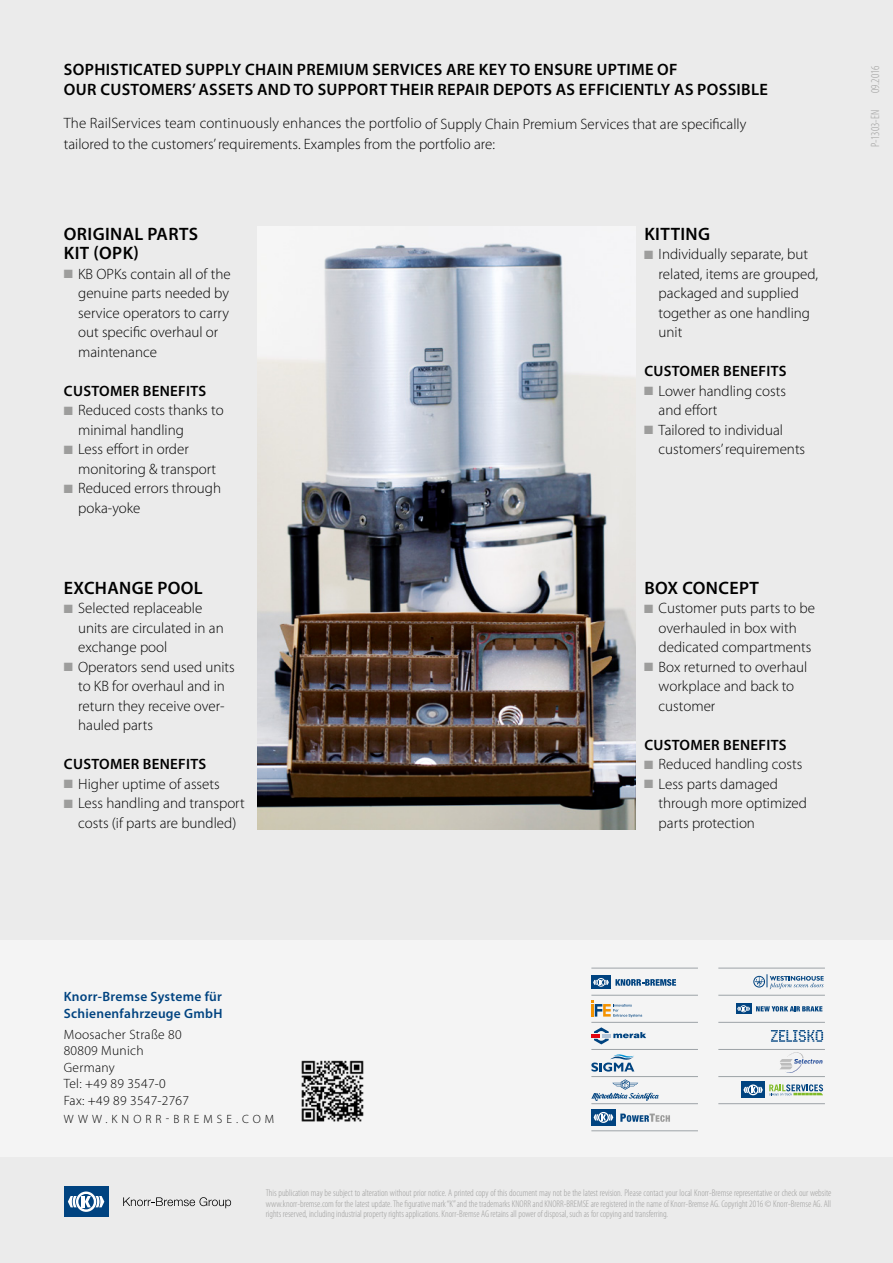
<style>
.page{position:relative;width:893px;height:1263px;background:#ebebeb}
.page>*{position:absolute;margin:0;border:0;box-sizing:border-box;transform-origin:0 0}
.t1{font:600 18px/19.5px "Myriad Pro";letter-spacing:.02em;color:#000}
.t2{font:600 16.5px/19.5px "Myriad Pro";letter-spacing:.02em;color:#000}
.t3{font:300 15px/19.5px "Myriad Pro";color:#000}
.t4{font:600 15px "Myriad Pro";letter-spacing:.02em;color:#000}
.t5{font:300 13.5px/16.5px "Myriad Pro";letter-spacing:.02em;color:#000}
.t6{font:600 13.5px/16.5px "Myriad Pro";letter-spacing:.02em;color:#004380}
.t7{font:300 12px "Myriad Pro";letter-spacing:.35em;color:#000}
.t8{font:300 condensed 12px "Myriad Pro";color:#9d9d9c}
.t9{font:300 condensed 9.75px/10.5px "Myriad Pro";color:#9d9d9c;text-align:justify}
.s1{color:#9d9d9c}
</style>
<div class="page">
<div style="left:0;top:940px;width:893px;height:217px;background:#f4f4f4"></div>
<svg style="left:123px;top:1197px;width:108px;height:11px"></svg>
<div style="left:64px;top:1186px;width:44px;height:30px;background:#004380"></div>
<svg style="left:68px;top:1191px;width:36px;height:21px"></svg>
<img style="left:301px;top:1060px;width:63px;height:62px">
<img style="left:257px;top:226px;width:379px;height:603px">
<div style="left:591px;top:1109px;width:24px;height:17px;background:#004380"></div>
<svg style="left:594px;top:1112px;width:19px;height:11px"></svg>
<svg style="left:620px;top:1113px;width:50px;height:9px"></svg>
<svg style="left:615px;top:979px;width:61px;height:7px"></svg>
<div style="left:591px;top:976px;width:20px;height:13px;background:#004380"></div>
<svg style="left:593px;top:978px;width:16px;height:9px"></svg>
<svg style="left:591px;top:1079px;width:68px;height:22px"></svg>
<svg style="left:591px;top:1000px;width:51px;height:17px"></svg>
<svg style="left:591px;top:1054px;width:43px;height:17px"></svg>
<svg style="left:591px;top:1027px;width:55px;height:17px"></svg>
<hr style="left:591px;top:968px;width:107px;height:1px;background:#9da3a7">
<hr style="left:591px;top:995px;width:107px;height:1px;background:#9da3a7">
<hr style="left:591px;top:1049px;width:107px;height:1px;background:#9da3a7">
<hr style="left:591px;top:1103px;width:107px;height:1px;background:#9da3a7">
<hr style="left:591px;top:1130px;width:107px;height:1px;background:#9da3a7">
<hr style="left:591px;top:1022px;width:107px;height:1px;background:#9da3a7">
<hr style="left:591px;top:1076px;width:107px;height:1px;background:#9da3a7">
<div style="left:753px;top:976px;width:12px;height:11px;border:1px solid #004380;border-radius:50%"></div>
<svg style="left:755px;top:974px;width:69px;height:15px"></svg>
<svg style="left:771px;top:1030px;width:52px;height:12px"></svg>
<svg style="left:780px;top:1052px;width:42px;height:21px"></svg>
<svg style="left:769px;top:1084px;width:54px;height:12px"></svg>
<div style="left:741px;top:1082px;width:24px;height:16px;background:#004380"></div>
<svg style="left:743px;top:1084px;width:20px;height:11px"></svg>
<div style="left:736px;top:1003px;width:15px;height:11px;background:#004380"></div>
<svg style="left:737px;top:1005px;width:13px;height:7px"></svg>
<svg style="left:756px;top:1006px;width:66px;height:5px"></svg>
<hr style="left:718px;top:1076px;width:107px;height:1px;background:#9da3a7">
<hr style="left:718px;top:1103px;width:107px;height:1px;background:#9da3a7">
<hr style="left:718px;top:995px;width:107px;height:1px;background:#9da3a7">
<hr style="left:718px;top:1022px;width:107px;height:1px;background:#9da3a7">
<hr style="left:718px;top:1049px;width:107px;height:1px;background:#9da3a7">
<hr style="left:718px;top:968px;width:107px;height:1px;background:#9da3a7">
<p class="t2" style="left:64px;top:60px;width:615px">SOPHISTICATED SUPPLY CHAIN PREMIUM SERVICES ARE KEY TO ENSURE UPTIME OF<br>OUR CUSTOMERS’ ASSETS AND TO SUPPORT THEIR REPAIR DEPOTS AS EFFI</p>
<p class="t2" style="left:610px;top:79px;width:20px">CIENTLY</p>
<p class="t2" style="left:674px;top:79px;width:95px">AS POSSIBLE</p>
<p class="t3" style="left:64px;top:113px;width:684px;line-height:20.2px">The RailServices team continuously enhances the portfolio of Supply Chain Premium Services that are specifically tailored to the customers’ requirements. Examples from the portfolio are:</p>
<p class="t1" style="left:64px;top:224px;width:136px">ORIGINAL PARTS<br>KIT (OP K)</p>
<p class="t3" style="left:78px;top:264px;width:154px;text-indent:-14px"><span class="s1">■</span> KB OPKs contain all of the genuine parts needed by service operators to carry out specific overhaul or maintenance</p>
<p class="t4" style="left:64px;top:381px;width:144px">CUSTOMER BENEFITS</p>
<p class="t3" style="left:78px;top:401px;width:147px;text-indent:-14px"><span class="s1">■</span> Reduced costs thanks to minimal handling</p>
<p class="t3" style="left:78px;top:440px;width:140px;text-indent:-14px"><span class="s1">■</span> Less effort in order monitoring &amp; transport</p>
<p class="t3" style="left:78px;top:479px;width:144px;text-indent:-14px"><span class="s1">■</span> Reduced errors through poka-yoke</p>
<p class="t1" style="left:64px;top:578px;width:33px">EXCHA</p>
<p class="t1" style="left:119px;top:578px;width:85px">NGE POOL</p>
<p class="t3" style="left:78px;top:599px;width:147px;text-indent:-14px"><span class="s1">■</span> Selected replaceable units are circulated in an exchange pool</p>
<p class="t3" style="left:78px;top:657px;width:158px;text-indent:-14px"><span class="s1">■</span> Operators send used units to KB for overhaul and in return they receive over&shy;hauled parts</p>
<p class="t4" style="left:64px;top:755px;width:144px">CUSTOMER BENEFITS</p>
<p class="t3" style="left:64px;top:774px;width:157px"><span class="s1">■</span> Higher uptime of assets</p>
<p class="t3" style="left:64px;top:794px;width:182px;text-align:center"><span class="s1">■</span> Less handling and transport costs (if parts are bundled)</p>
<p class="t1" style="left:644px;top:224px;width:66px">KITTING</p>
<p class="t3" style="left:659px;top:245px;width:161px;text-indent:-14px"><span class="s1">■</span> Individually separate, but related, items are grouped, packaged and supplied together as one handling unit</p>
<p class="t4" style="left:644px;top:362px;width:144px">CUSTOMER BENEFITS</p>
<p class="t3" style="left:659px;top:381px;width:129px;text-indent:-14px"><span class="s1">■</span> Lower handling costs and effort</p>
<p class="t3" style="left:659px;top:420px;width:148px;text-indent:-14px"><span class="s1">■</span> Tailored to individual customers’ requirements</p>
<p class="t1" style="left:644px;top:578px;width:116px">BOX CONCEPT</p>
<p class="t3" style="left:659px;top:599px;width:158px;text-indent:-14px"><span class="s1">■</span> Customer puts parts to be overhauled in box with dedicated compartments</p>
<p class="t3" style="left:659px;top:657px;width:150px;text-indent:-14px"><span class="s1">■</span> Box returned to overhaul workplace and back to customer</p>
<p class="t4" style="left:644px;top:735px;width:144px">CUSTOMER BENEFITS</p>
<p class="t3" style="left:644px;top:755px;width:160px"><span class="s1">■</span> Reduced handling costs</p>
<p class="t3" style="left:659px;top:774px;width:150px;text-indent:-14px"><span class="s1">■</span> Less parts damaged through more optimized parts protection</p>
<p class="t8" style="left:869px;top:93px;width:29px;rotate:-90deg">09.2016</p>
<p class="t8" style="left:869px;top:147px;width:39px;rotate:-90deg">P-1303-EN</p>
<p class="t6" style="left:64px;top:988px;width:160px">KNORR-BREMSE SYSTEME FÜR<br>SCHIENENFAHRZEUGE GMBH</p>
<p class="t5" style="left:64px;top:1026px;width:127px">Moosacher Straße 80<br>80809 Munich<br>Germany<br>Tel: +49 89 3547-0<br>Fax: +49 89 3547-2767</p>
<p class="t7" style="left:64px;top:1111px;width:80px">www.knorr</p>
<p class="t7" style="left:166px;top:1111px;width:19px">- bremse</p>
<p class="t7" style="left:236px;top:1111px;width:40px">.COM</p>
<p class="t9" style="left:266px;top:1188px;width:567px">This publication may be subject to alteration without prior notice. A printed copy of this document may not be the latest revision. Please contact your local Knorr-Bremse representative or check our website www.knorr-bremse.com for the latest update. The figurative mark “K” and the trademarks KNORR and KNORR-BREMSE are registered in the name of Knorr-Bremse AG. Copyright 2016 © Knorr-Bremse AG. All rights reserved, including industrial property rights applications. Knorr-Bremse AG retains all power of disposal, such as for copying and transferring.</p>
</div>
